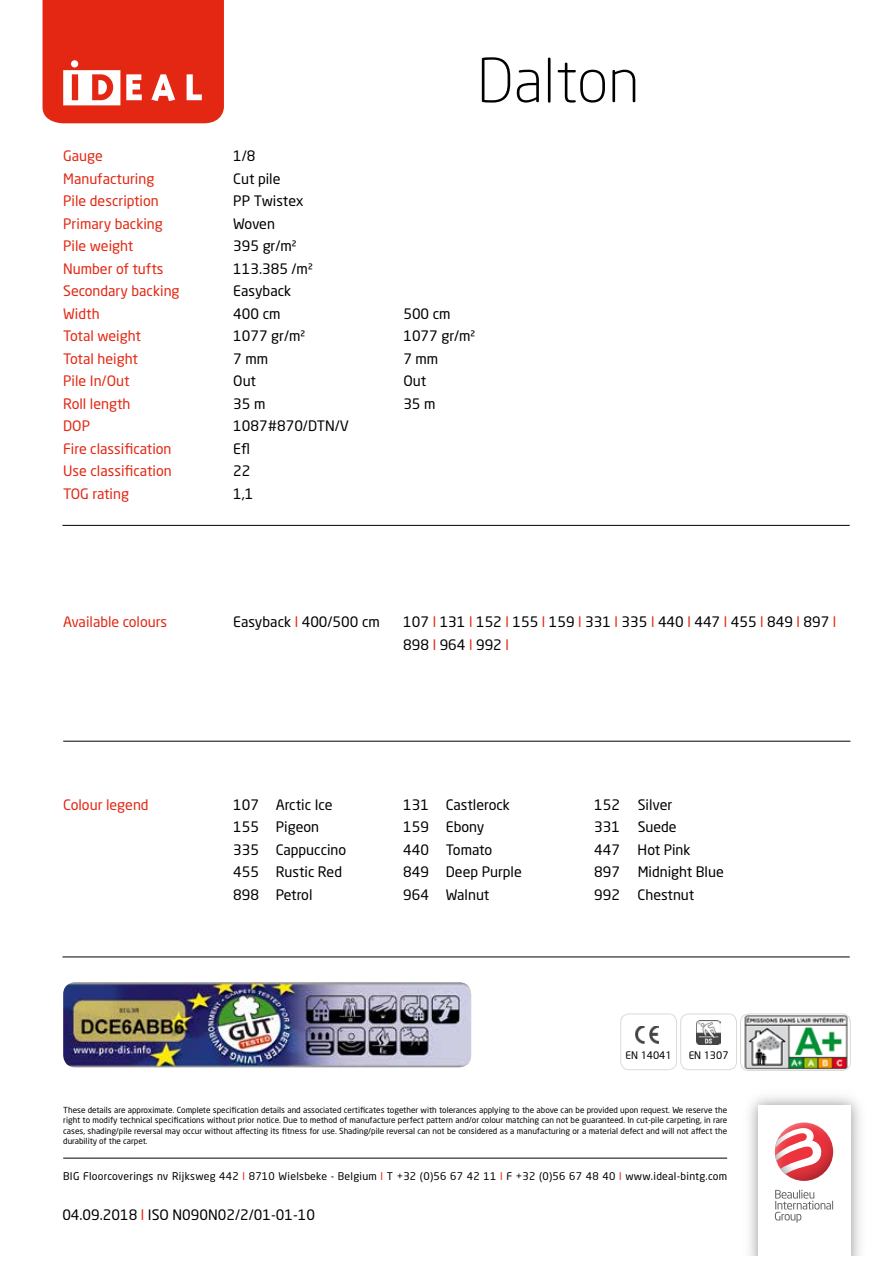
<style>
.page{position:relative;width:893px;height:1263px;background:#fff}
.page>*{position:absolute;margin:0;border:0;box-sizing:border-box;transform-origin:0 0}
.t1{font:300 60px "Neo Sans Std";color:#000}
.t2{font:14.25px/22.5px "Neo Sans Std";color:#000}
.t3{font:14.25px "Neo Sans Std";color:#e32713}
.t4{font:14.25px "Neo Sans Std";color:#010202}
.t5{font:10.5px "Neo Sans Std";letter-spacing:.025em;color:#000}
.t6{font:10.2px "Neo Sans";color:#000}
.t7{font:8.25px/10.5px "Neo Sans Std";color:#000;text-align:justify}
.s1{color:#e32713}
</style>
<div class="page">
<svg style="left:43px;top:0;width:181px;height:123px;background:#e63f2d"></svg>
<hr style="left:63px;top:1158px;width:664px;height:1px;background:#000">
<img style="left:749px;top:1096px;width:111px;height:160px">
<div style="left:758px;top:1105px;width:92px;height:151px;background:#fff"></div>
<svg style="left:775px;top:1190px;width:58px;height:33px"></svg>
<svg style="left:775px;top:1122px;width:58px;height:59px"></svg>
<svg style="left:775px;top:1128px;width:47px;height:46px"></svg>
<div style="left:621px;top:1014px;width:56px;height:56px;border:1px solid #dadada;border-radius:8px"></div>
<div style="left:680px;top:1014px;width:57px;height:56px;border:1px solid #dadada;border-radius:8px"></div>
<img style="left:636px;top:1027px;width:23px;height:16px">
<img style="left:740px;top:1014px;width:110px;height:56px">
<div style="left:740px;top:1014px;width:110px;height:57px;border:1px solid #dadada;border-radius:8px"></div>
<hr style="left:62px;top:957px;width:788px;height:1px;background:#000">
<hr style="left:63px;top:741px;width:787px;height:1px;background:#000">
<img style="left:696px;top:1020px;width:25px;height:25px">
<hr style="left:62px;top:525px;width:788px;height:1px;background:#000">
<img style="left:63px;top:982px;width:408px;height:85px">
<h1 class="t1" style="left:477px;top:45px;width:164px">Dalton</h1>
<h2 class="t3" style="left:63px;top:147px;width:41px">Gauge</h2>
<h2 class="t2" style="left:233px;top:145px;width:24px">1/8</h2>
<h2 class="t3" style="left:63px;top:170px;width:93px">Manufacturing</h2>
<h2 class="t2" style="left:233px;top:167px;width:49px">Cut pile</h2>
<h2 class="t3" style="left:63px;top:192px;width:97px">Pile description</h2>
<h2 class="t2" style="left:233px;top:190px;width:72px">PP Twistex</h2>
<h2 class="t3" style="left:63px;top:215px;width:101px">Primary backing</h2>
<h2 class="t2" style="left:233px;top:212px;width:43px">Woven</h2>
<h2 class="t3" style="left:63px;top:237px;width:72px">Pile weight</h2>
<h2 class="t2" style="left:233px;top:235px;width:65px">395 gr/m²</h2>
<h2 class="t3" style="left:63px;top:260px;width:102px">Number of tufts</h2>
<h2 class="t2" style="left:233px;top:257px;width:81px">113.385 /m²</h2>
<h2 class="t3" style="left:63px;top:282px;width:118px">Secondary backing</h2>
<h2 class="t2" style="left:233px;top:280px;width:59px">Easyback</h2>
<h2 class="t3" style="left:63px;top:305px;width:38px">Width</h2>
<h2 class="t2" style="left:233px;top:302px;width:49px">400 cm</h2>
<h2 class="t2" style="left:403px;top:302px;width:49px">500 cm</h2>
<h2 class="t3" style="left:63px;top:327px;width:79px">Total weight</h2>
<h2 class="t2" style="left:233px;top:325px;width:74px">1077 gr/m²</h2>
<h2 class="t2" style="left:403px;top:325px;width:74px">1077 gr/m²</h2>
<h2 class="t3" style="left:63px;top:350px;width:76px">Total height</h2>
<h2 class="t2" style="left:233px;top:347px;width:36px">7 mm</h2>
<h2 class="t2" style="left:403px;top:347px;width:36px">7 mm</h2>
<h2 class="t3" style="left:63px;top:372px;width:68px">Pile In/Out</h2>
<h2 class="t2" style="left:233px;top:370px;width:24px">Out</h2>
<h2 class="t2" style="left:403px;top:370px;width:24px">Out</h2>
<h2 class="t3" style="left:63px;top:395px;width:69px">Roll length</h2>
<h2 class="t2" style="left:233px;top:392px;width:34px">35 m</h2>
<h2 class="t2" style="left:403px;top:392px;width:34px">35 m</h2>
<h2 class="t3" style="left:63px;top:417px;width:29px">DOP</h2>
<h2 class="t2" style="left:233px;top:415px;width:117px">1087#870/DTN/V</h2>
<h2 class="t3" style="left:63px;top:440px;width:110px">Fire classification</h2>
<h2 class="t2" style="left:233px;top:437px;width:18px">Efl</h2>
<h2 class="t3" style="left:63px;top:462px;width:110px">Use classification</h2>
<h2 class="t2" style="left:233px;top:460px;width:19px">22</h2>
<h2 class="t3" style="left:63px;top:485px;width:67px">TOG rating</h2>
<h2 class="t4" style="left:233px;top:485px;width:22px">1,1</h2>
<h2 class="t3" style="left:63px;top:613px;width:106px">Available colours</h2>
<h2 class="t2" style="left:233px;top:611px;width:148px">Easyback <span class="s1">l</span> 400/500 cm</h2>
<h2 class="t2" style="left:403px;top:611px;width:435px">107 <span class="s1">l</span> 131 <span class="s1">l</span> 152 <span class="s1">l</span> 155 <span class="s1">l</span> 159 <span class="s1">l</span> 331 <span class="s1">l</span> 335 <span class="s1">l</span> 440 <span class="s1">l</span> 447 <span class="s1">l</span> 455 <span class="s1">l</span> 849 <span class="s1">l</span> 897 <span class="s1">l<br></span>898 <span class="s1">l</span> 964 <span class="s1">l</span> 992 <span class="s1">l</span></h2>
<h2 class="t3" style="left:63px;top:795px;width:87px">Colour legend</h2>
<h2 class="t2" style="left:233px;top:793px;width:101px">107 Arctic Ice</h2>
<h2 class="t2" style="left:403px;top:793px;width:108px">131 Castlerock</h2>
<h2 class="t2" style="left:594px;top:793px;width:80px">152 Silver</h2>
<h2 class="t2" style="left:233px;top:815px;width:87px">155 Pigeon</h2>
<h2 class="t2" style="left:403px;top:815px;width:83px">159 Ebony</h2>
<h2 class="t2" style="left:594px;top:815px;width:84px">331 Suede</h2>
<h2 class="t2" style="left:233px;top:838px;width:115px">335 Cappuccino</h2>
<h2 class="t2" style="left:403px;top:838px;width:90px">440 Tomato</h2>
<h2 class="t2" style="left:594px;top:838px;width:98px">447 Hot Pink</h2>
<h2 class="t2" style="left:233px;top:860px;width:110px">455 Rustic Red</h2>
<h2 class="t2" style="left:403px;top:860px;width:120px">849 Deep Purple</h2>
<h2 class="t2" style="left:594px;top:860px;width:131px">897 Midnight Blue</h2>
<h2 class="t2" style="left:233px;top:883px;width:81px">898 Petrol</h2>
<h2 class="t2" style="left:403px;top:883px;width:88px">964 Walnut</h2>
<h2 class="t2" style="left:594px;top:883px;width:102px">992 Chestnut</h2>
<p class="t6" style="left:626px;top:1048px;width:48px">EN 14041</p>
<p class="t6" style="left:689px;top:1048px;width:41px">EN 1307</p>
<p class="t7" style="left:63px;top:1104px;width:665px">These details are approximate. Complete specification details and associated certificates together with tolerances applying to the above can be provided upon request. We reserve the right to modify technical specifications without prior notice. Due to method of manufacture perfect pattern and/or colour matching can not be guaranteed. In cut-pile carpeting, in rare cases, shading/pile reversal may occur without affecting its fitness for use. Shading/pile reversal can not be considered as a manufacturing or a material defect and will not affect the durability of the carpet.</p>
<p class="t5" style="left:63px;top:1170px;width:665px">BIG Floorcoverings nv Rijksweg 442 <span class="s1">l</span> 8710 Wielsbeke - Belgium <span class="s1">l</span> T +32 (0)56 67 42 11 <span class="s1">l</span> F +32 (0)56 67 48 40 <span class="s1">l</span> www.ideal-bintg.com</p>
<h2 class="t2" style="left:62px;top:1203px;width:254px">04.09.2018 <span class="s1">l</span> ISO N090N02/2/01-01-10</h2>
</div>
